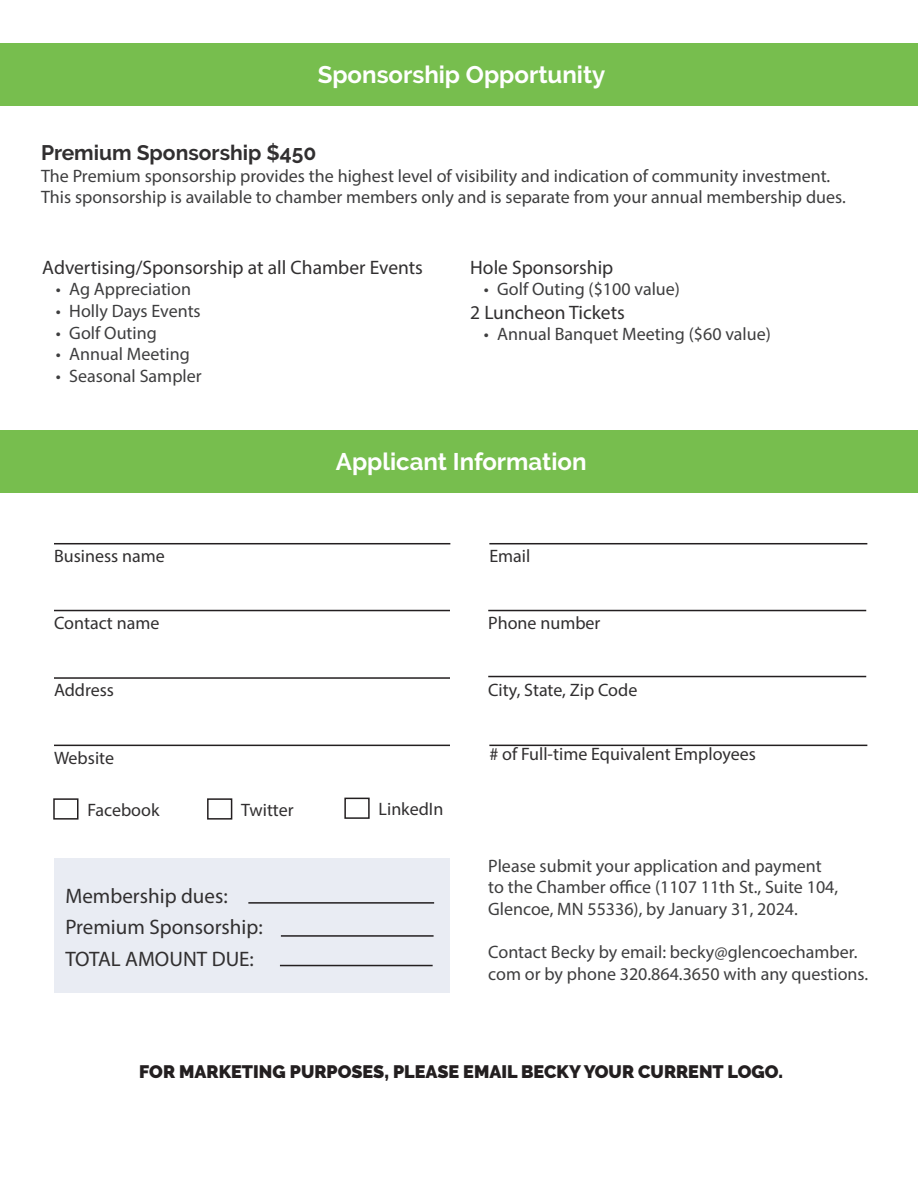
<style>
.page{position:relative;width:918px;height:1188px;background:#fff}
.page>*{position:absolute;margin:0;border:0;box-sizing:border-box;transform-origin:0 0}
.t1{font:700 24px "Raleway";color:#fff}
.t2{font:21px "Myriad Pro";color:#312f30}
.t3{font:700 21px "Raleway";color:#312f30}
.t4{font:19.5px "Myriad Pro";color:#312f30}
.t5{font:18px/21.6px "Myriad Pro";color:#3e3e3f}
.t6{font:18px "Myriad Pro";color:#312f30}
.t7{font:900 18px "Raleway";color:#231f20}
</style>
<div class="page">
<div style="left:54px;top:858px;width:396px;height:134px;background:#e9ecf3"></div>
<div style="left:0;top:430px;width:918px;height:63px;background:#77be4e"></div>
<hr style="left:54px;top:543px;width:396px;height:1px;background:#231f20">
<hr style="left:54px;top:610px;width:396px;height:1px;background:#231f20">
<hr style="left:488px;top:610px;width:378px;height:1px;background:#231f20">
<hr style="left:54px;top:677px;width:396px;height:2px;background:#231f20">
<hr style="left:488px;top:676px;width:378px;height:1px;background:#231f20">
<hr style="left:54px;top:745px;width:396px;height:1px;background:#231f20">
<hr style="left:489px;top:745px;width:378px;height:1px;background:#231f20">
<hr style="left:248px;top:902px;width:186px;height:2px;background:#231f20">
<hr style="left:281px;top:935px;width:153px;height:2px;background:#231f20">
<hr style="left:489px;top:543px;width:378px;height:1px;background:#231f20">
<div style="left:53px;top:798px;width:26px;height:22px;border:2px solid #231f20"></div>
<div style="left:207px;top:798px;width:25px;height:22px;border:2px solid #231f20"></div>
<div style="left:344px;top:798px;width:26px;height:21px;border:2px solid #231f20"></div>
<div style="left:0;top:43px;width:918px;height:63px;background:#77be4e"></div>
<hr style="left:280px;top:965px;width:153px;height:1px;background:#231f20">
<p class="t1" style="left:318px;top:61px;width:289px">Sponsorship Opportunity</p>
<p class="t3" style="left:41px;top:141px;width:277px">Premium Sponsorship $450</p>
<p class="t5" style="left:41px;top:165px;width:806px">The Premium sponsorship provides the highest level of visibility and indication of community investment.<br>This sponsorship is available to chamber members only and is separate from your annual membership dues.</p>
<p class="t4" style="left:42px;top:255px;width:382px">Advertising/Sponsorship at all Chamber Events</p>
<p class="t5" style="left:56px;top:278px;width:137px">• Ag Appreciation</p>
<p class="t5" style="left:56px;top:300px;width:146px">• Holly Days Events</p>
<p class="t5" style="left:56px;top:322px;width:103px">• Golf Outing</p>
<p class="t5" style="left:56px;top:343px;width:135px">• Annual Meeting</p>
<p class="t5" style="left:56px;top:365px;width:147px">• Seasonal Sampler</p>
<p class="t4" style="left:470px;top:255px;width:145px">Hole Sponsorship</p>
<p class="t5" style="left:484px;top:278px;width:198px">• Golf Outing ($100 value)</p>
<p class="t4" style="left:470px;top:300px;width:156px">2 Luncheon Tickets</p>
<p class="t5" style="left:484px;top:323px;width:289px">• Annual Banquet Meeting ($60 value)</p>
<p class="t6" style="left:54px;top:545px;width:112px">Business name</p>
<p class="t1" style="left:336px;top:447px;width:252px">Applicant Information</p>
<p class="t6" style="left:489px;top:545px;width:43px">Email</p>
<p class="t6" style="left:54px;top:612px;width:107px">Contact name</p>
<p class="t6" style="left:488px;top:612px;width:114px">Phone number</p>
<p class="t6" style="left:54px;top:679px;width:62px">Address</p>
<p class="t6" style="left:488px;top:679px;width:151px">City, State, Zip Code</p>
<p class="t6" style="left:54px;top:747px;width:62px">Website</p>
<p class="t6" style="left:489px;top:743px;width:268px"># of Full-time Equivalent Employees</p>
<p class="t6" style="left:87px;top:799px;width:74px">Facebook</p>
<p class="t6" style="left:241px;top:799px;width:54px">Twitter</p>
<p class="t6" style="left:379px;top:798px;width:66px">LinkedIn</p>
<p class="t2" style="left:65px;top:883px;width:164px">Membership dues:</p>
<p class="t2" style="left:65px;top:914px;width:199px">Premium Sponsorship:</p>
<p class="t2" style="left:65px;top:946px;width:190px">TOTAL AMOUNT DUE:</p>
<p class="t5" style="left:488px;top:854px;width:351px">Please submit your application and payment to the Chamber office (1107 11th St., Suite 104,<br>Glencoe, MN 55336), by January 31, 2024.</p>
<p class="t5" style="left:488px;top:941px;width:382px">Contact Becky by email: becky@glencoechamber. com or by phone 320.864.3650 with any questions.</p>
<p class="t7" style="left:139px;top:1061px;width:645px">FOR MARKETING PURPOSES, PLEASE EMAIL BECKY YOUR CURRENT LOGO.</p>
</div>
